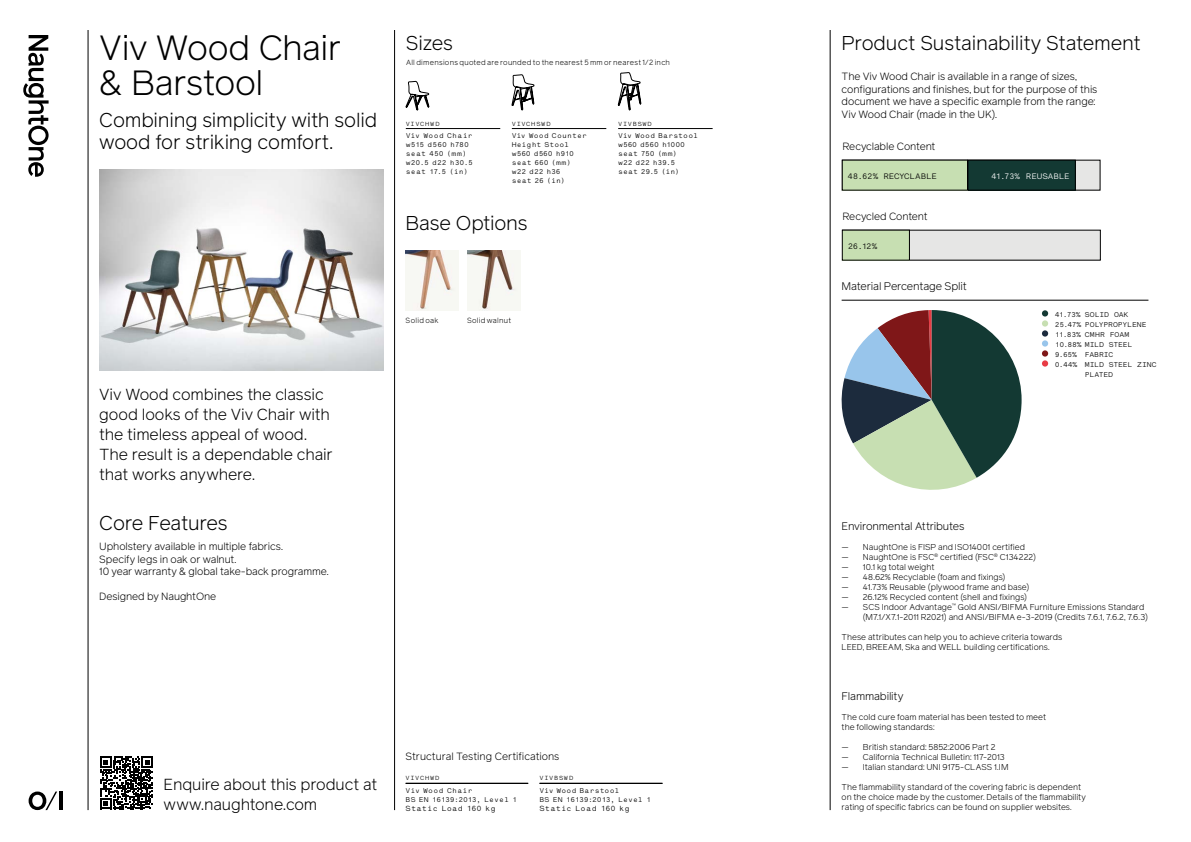
<style>
.page{position:relative;width:1191px;height:842px;background:#fff}
.page>*{position:absolute;margin:0;border:0;box-sizing:border-box;transform-origin:0 0}
.BODY{font:300 35px/35px "Reader Pro";letter-spacing:-.015em;color:#000}
.BODY-2{font:300 20px/22.5px "Reader Pro";letter-spacing:-.01em;color:#000}
.BODY-3{font:300 16px/20px "Reader Pro";letter-spacing:-.01em;color:#000}
.BODY-4{font:300 11px "Reader Pro";letter-spacing:-.015em;color:#000}
.BODY-5{font:300 10.5px/12.5px "Reader Pro";letter-spacing:-.01em;color:#000}
.BODY-6{font:300 8.5px/10px "Reader Pro";letter-spacing:-.005em;color:#000}
.t1{font:8px "Lettera Mono LL";letter-spacing:-.035em;color:#000}
.t2{font:8px "Lettera Mono LL";letter-spacing:-.025em;color:#fff}
.t3{font:300 7.5px "Reader Pro";letter-spacing:.035em;color:#000}
.t4{font:7.5px "Lettera Mono LL";letter-spacing:.015em;color:#000}
.t5{font:7px/9px "Lettera Mono LL";letter-spacing:-.01em;color:#000}
.t6{font:7px/9px "Lettera Mono LL";letter-spacing:.01em;color:#000}
.t7{font:7px/9px "Lettera Mono LL";letter-spacing:-.035em;color:#000}
.t8{font:7px "Lettera Mono LL";letter-spacing:.03em;color:#000}
.t9{font:7px/9px "Lettera Mono LL";letter-spacing:-.045em;color:#000}
.t10{font:7px "Lettera Mono LL";letter-spacing:-.04em;color:#000}
.Table_6_7_5pt_Lettera_Mono{font:6px "Lettera Mono LL";letter-spacing:.125em;color:#000}
</style>
<div class="page">
<hr style="left:841px;top:300px;width:307px;height:1px;background:#000">
<hr style="left:830px;top:30px;width:1px;height:780px;background:#000">
<div style="left:1042px;top:310px;width:6px;height:7px;background:#133933;border-radius:50%"></div>
<div style="left:1042px;top:320px;width:6px;height:7px;background:#c7dfb2;border-radius:50%"></div>
<div style="left:1042px;top:330px;width:6px;height:7px;background:#1c2b3d;border-radius:50%"></div>
<div style="left:1042px;top:340px;width:6px;height:7px;background:#98c5eb;border-radius:50%"></div>
<div style="left:1042px;top:350px;width:6px;height:7px;background:#7f1718;border-radius:50%"></div>
<div style="left:1042px;top:360px;width:6px;height:7px;background:#e83c45;border-radius:50%"></div>
<hr style="left:394px;top:30px;width:1px;height:780px;background:#000">
<hr style="left:88px;top:30px;width:1px;height:780px;background:#000">
<svg style="left:23px;top:35px;width:26px;height:142px"></svg>
<svg style="left:29px;top:791px;width:28px;height:19px"></svg>
<hr style="left:59px;top:791px;width:4px;height:19px;background:#000">
<div style="left:842px;top:230px;width:258px;height:30px;background:#e6e6e5"></div>
<div style="left:842px;top:230px;width:67px;height:30px;background:#c7dfb2"></div>
<hr style="left:406px;top:128px;width:94px;height:1px;background:#000">
<svg style="left:406px;top:81px;width:23px;height:30px"></svg>
<hr style="left:512px;top:128px;width:94px;height:1px;background:#000">
<svg style="left:512px;top:75px;width:22px;height:36px"></svg>
<hr style="left:618px;top:128px;width:94px;height:1px;background:#000">
<svg style="left:618px;top:72px;width:23px;height:39px"></svg>
<hr style="left:406px;top:783px;width:122px;height:1px;background:#000">
<hr style="left:539px;top:783px;width:123px;height:1px;background:#000">
<img style="left:99px;top:169px;width:284px;height:201px">
<img style="left:467px;top:250px;width:53px;height:61px">
<img style="left:406px;top:250px;width:52px;height:61px">
<svg style="left:100px;top:756px;width:53px;height:53px"></svg>
<div style="left:842px;top:160px;width:258px;height:30px;background:#e6e6e5"></div>
<div style="left:968px;top:160px;width:107px;height:30px;background:#133933"></div>
<div style="left:967px;top:160px;width:108px;height:30px;border:1px solid #000"></div>
<div style="left:842px;top:160px;width:125px;height:30px;background:#c7dfb2"></div>
<svg style="left:841px;top:310px;width:180px;height:180px"></svg>
<p class="BODY" style="left:99px;top:30px;width:243px">Viv Wood Chair &amp; Barstool</p>
<p class="BODY-2" style="left:99px;top:108px;width:279px">Combining simplicity with solid wood for striking comfort.</p>
<p class="BODY-2" style="left:406px;top:31px;width:49px">Sizes</p>
<p class="t3" style="left:406px;top:58px;width:265px">All dimensions quoted are rounded to the nearest 5 mm or nearest 1/2 inch</p>
<p class="Table_6_7_5pt_Lettera_Mono" style="left:406px;top:120px;width:35px">VIVCHWD</p>
<p class="t8" style="left:406px;top:131px;width:68px">Viv Wood Chair</p>
<p class="t5" style="left:406px;top:140px;width:65px">w515 d560 h780 seat 450 (mm)</p>
<p class="t5" style="left:406px;top:158px;width:69px">w20.5 d22 h30.5 seat 17.5 (in)</p>
<p class="Table_6_7_5pt_Lettera_Mono" style="left:512px;top:120px;width:40px">VIVCHSWD</p>
<p class="t6" style="left:512px;top:131px;width:77px">Viv Wood Counter<br>Height Stool</p>
<p class="t9" style="left:512px;top:149px;width:64px">w560 d560 h910 seat 660 (mm)</p>
<p class="t5" style="left:512px;top:167px;width:55px">w22 d22 h36 seat 26 (in)</p>
<p class="BODY-2" style="left:405px;top:211px;width:124px">Base Options</p>
<p class="Table_6_7_5pt_Lettera_Mono" style="left:618px;top:120px;width:35px">VIVBSWD</p>
<p class="t6" style="left:618px;top:131px;width:81px">Viv Wood Barstool</p>
<p class="t7" style="left:618px;top:140px;width:68px">w560 d560 h1000 seat 750 (mm)</p>
<p class="t5" style="left:618px;top:158px;width:63px">w22 d22 h39.5 seat 29.5 (in)</p>
<p class="BODY-3" style="left:99px;top:384px;width:235px">Viv Wood combines the classic good looks of the Viv Chair with the timeless appeal of wood.<br>The result is a dependable chair that works anywhere.</p>
<p class="BODY-2" style="left:99px;top:511px;width:130px">Core Features</p>
<p class="BODY-5" style="left:99px;top:540px;width:185px">Upholstery available in multiple fabrics.</p>
<p class="BODY-5" style="left:99px;top:552px;width:139px">Specify legs in oak or walnut.</p>
<p class="BODY-5" style="left:99px;top:565px;width:231px">10 year warranty &amp; global take-back programme.</p>
<p class="BODY-5" style="left:99px;top:590px;width:119px">Designed by NaughtOne</p>
<p class="t3" style="left:406px;top:316px;width:34px">Solid oak</p>
<p class="t3" style="left:467px;top:316px;width:46px">Solid walnut</p>
<p class="BODY-3" style="left:164px;top:774px;width:215px">Enquire about this product at www.naughtone.com</p>
<p class="BODY-5" style="left:406px;top:750px;width:155px">Structural Testing Certifications</p>
<p class="Table_6_7_5pt_Lettera_Mono" style="left:406px;top:774px;width:35px">VIVCHWD</p>
<p class="Table_6_7_5pt_Lettera_Mono" style="left:539px;top:774px;width:35px">VIVBSWD</p>
<p class="t8" style="left:406px;top:786px;width:68px">Viv Wood Chair</p>
<p class="t5" style="left:406px;top:795px;width:113px">BS EN 16139:2013, Level 1</p>
<p class="t4" style="left:406px;top:803px;width:92px">Static Load 160 kg</p>
<p class="t6" style="left:539px;top:786px;width:81px">Viv Wood Barstool</p>
<p class="t5" style="left:539px;top:795px;width:113px">BS EN 16139:2013, Level 1</p>
<p class="t4" style="left:539px;top:803px;width:92px">Static Load 160 kg</p>
<p class="BODY-2" style="left:841px;top:31px;width:301px">Product Sustainability Statement</p>
<p class="BODY-5" style="left:841px;top:70px;width:257px">The Viv Wood Chair is available in a range of sizes, configurations and finishes, but for the purpose of this document we have a specific example from the range:<br>Viv Wood Chair (made in the UK).</p>
<p class="BODY-5" style="left:842px;top:140px;width:95px">Recyclable Content</p>
<p class="t1" style="left:847px;top:171px;width:91px">48.62% RECYCLABLE</p>
<p class="t2" style="left:991px;top:171px;width:80px">41.73% REUSABLE</p>
<p class="BODY-5" style="left:842px;top:210px;width:87px">Recycled Content</p>
<p class="t1" style="left:848px;top:241px;width:31px">26.12%</p>
<p class="BODY-4" style="left:841px;top:279px;width:127px">Material Percentage Split</p>
<p class="BODY-4" style="left:841px;top:519px;width:124px">Environmental Attributes</p>
<p class="t5" style="left:1055px;top:310px;width:75px">41.73% SOLID OAK</p>
<p class="t5" style="left:1055px;top:320px;width:93px">25.47% POLYPROPYLENE</p>
<p class="t5" style="left:1055px;top:330px;width:76px">11.83% CMHR FOAM</p>
<p class="t10" style="left:1055px;top:340px;width:79px">10.88% MILD STEEL</p>
<p class="t7" style="left:1055px;top:350px;width:60px">9.65% FABRIC</p>
<p class="t5" style="left:1085px;top:359px;width:73px;line-height:10px;text-indent:-30px">0.44% MILD STEEL ZINC<br>PLATED</p>
<p class="BODY-6" style="left:841px;top:542px;width:185px">— NaughtOne is FISP and ISO14001 certified</p>
<p class="BODY-6" style="left:841px;top:552px;width:196px">— NaughtOne is FSC<sup>®</sup> certified (FSC<sup>®</sup> C134222)</p>
<p class="BODY-6" style="left:841px;top:562px;width:94px">— 10.1 kg total weight</p>
<p class="BODY-6" style="left:841px;top:572px;width:165px">— 48.62% Recyclable (foam and fixings)</p>
<p class="BODY-6" style="left:841px;top:582px;width:189px">— 41.73% Reusable (plywood frame and base)</p>
<p class="BODY-6" style="left:841px;top:592px;width:187px">— 26.12% Recycled content (shell and fixings)</p>
<p class="BODY-6" style="left:863px;top:602px;width:286px;text-indent:-21px">— SCS Indoor Advantage<sup>™</sup> Gold ANSI/BIFMA Furniture Emissions Standard (M7.1/X7.1-2011 R2021) and ANSI/BIFMA e-3-2019 (Credits 7.6.1, 7.6.2, 7.6.3)</p>
<p class="BODY-6" style="left:841px;top:632px;width:222px">These attributes can help you to achieve criteria towards<br>LEED, BREEAM, Ska and WELL building certifications.</p>
<p class="BODY-4" style="left:841px;top:689px;width:63px">Flammability</p>
<p class="BODY-6" style="left:841px;top:712px;width:206px">The cold cure foam material has been tested to meet the following standards:</p>
<p class="BODY-6" style="left:841px;top:742px;width:156px">— British standard: 5852:2006 Part 2</p>
<p class="BODY-6" style="left:841px;top:752px;width:164px">— California Technical Bulletin: 117-2013</p>
<p class="BODY-6" style="left:841px;top:762px;width:168px">— Italian standard: UNI 9175-CLASS 1.IM</p>
<p class="BODY-6" style="left:841px;top:782px;width:246px">The flammability standard of the covering fabric is dependent on the choice made by the customer. Details of the flammability rating of specific fabrics can be found on supplier websites.</p>
</div>
